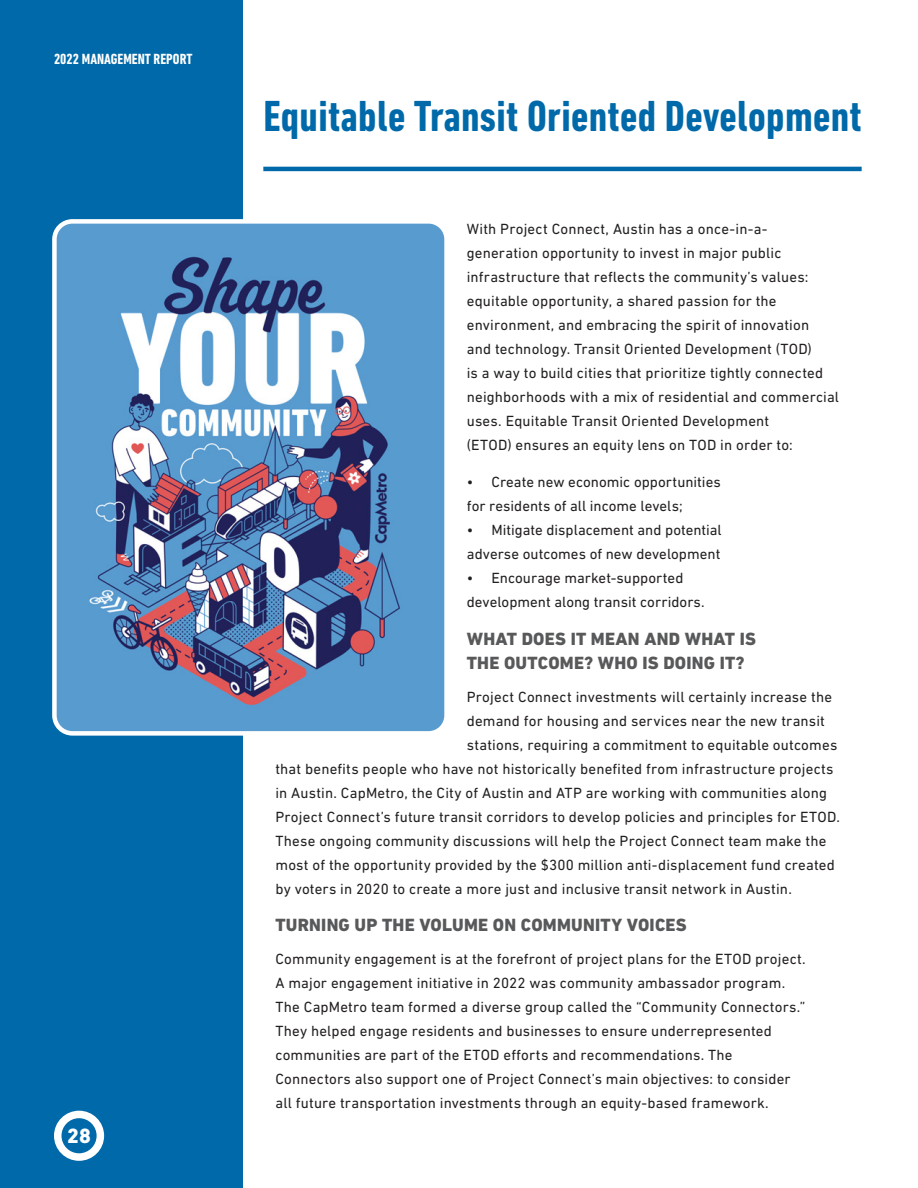
<style>
.page{position:relative;width:918px;height:1188px;background:#fff}
.page>*{position:absolute;margin:0;border:0;box-sizing:border-box;transform-origin:0 0}
.H2_blue{font:700 condensed 44.25px "DIN Next LT Pro";letter-spacing:.005em;color:#0069a9}
.t1{font:800 21px "DIN Next LT Pro";color:#fff}
.t2{font:800 18px/24px "DIN Next LT Pro";letter-spacing:.015em;color:#58595b}
.body{font:15px/24px "DIN Next LT Pro";letter-spacing:.01em;color:#231f20}
.t3{font:700 condensed 15px "DIN Next LT Pro";color:#fff}
</style>
<div class="page">
<div style="left:0;top:0;width:243px;height:1188px;background:#0069a9"></div>
<div style="left:54px;top:1111px;width:50px;height:50px;border:8px solid #fff;border-radius:50%"></div>
<hr style="left:263px;top:167px;width:599px;height:4px;background:#0069a9">
<img style="left:57px;top:224px;width:387px;height:507px">
<div style="left:52px;top:219px;width:397px;height:517px;border:4px solid #fff;border-radius:18px"></div>
<p class="t3" style="left:54px;top:51px;width:140px">2022 MANAGEMENT REPORT</p>
<h2 class="t1" style="left:67px;top:1124px;width:25px">28</h2>
<p class="H2_blue" style="left:263px;top:91px;width:600px">Equitable Transit Oriented Development</p>
<p class="body" style="left:467px;top:216px;width:374px">With Project Connect, Austin has a once-in-a&shy;generation opportunity to invest in major public infrastructure that reflects the community’s values: equitable opportunity, a shared passion for the environment, and embracing the spirit of innovation<br>and technology. Transit Oriented Development (TOD)<br>is a way to build cities that prioritize tightly connected neighborhoods with a mix of residential and commercial uses. Equitable Transit Oriented Development<br>(ETOD) ensures an equity lens on TOD in order to:</p>
<p class="body" style="left:467px;top:470px;width:255px">• Create new economic opportunities for residents of all income levels;</p>
<p class="body" style="left:467px;top:518px;width:256px">• Mitigate displacement and potential adverse outcomes of new development</p>
<p class="body" style="left:467px;top:566px;width:239px">• Encourage market-supported development along transit corridors.</p>
<h3 class="t2" style="left:467px;top:627px;width:291px">WHAT DOES IT MEAN AND WHAT IS<br>THE OUTCOME? WHO IS DOING IT?</h3>
<p class="body" style="left:467px;top:684px;width:367px">Project Connect investments will certainly increase the</p>
<p class="body" style="left:467px;top:708px;width:360px">demand for housing and services near the new transit</p>
<p class="body" style="left:467px;top:732px;width:372px">stations, requiring a commitment to equitable outcomes</p>
<p class="body" style="left:275px;top:756px;width:560px">that benefits people who have not historically benefited from infrastructure projects</p>
<p class="body" style="left:275px;top:780px;width:553px">in Austin. CapMetro, the City of Austin and ATP are working with communities along</p>
<p class="body" style="left:275px;top:804px;width:566px">Project Connect’s future transit corridors to develop policies and principles for ETOD.</p>
<p class="body" style="left:275px;top:828px;width:552px">These ongoing community discussions will help the Project Connect team make the</p>
<p class="body" style="left:275px;top:852px;width:561px">most of the opportunity provided by the $300 million anti-displacement fund created</p>
<p class="body" style="left:275px;top:876px;width:518px">by voters in 2020 to create a more just and inclusive transit network in Austin.</p>
<h3 class="t2" style="left:275px;top:913px;width:413px">TURNING UP THE VOLUME ON COMMUNITY VOICES</h3>
<p class="body" style="left:275px;top:947px;width:532px">Community engagement is at the forefront of project plans for the ETOD project.<br>A major engagement initiative in 2022 was community ambassador program.<br>The CapMetro team formed a diverse group called the “Community Connectors.” They helped engage residents and businesses to ensure underrepresented communities are part of the ETOD efforts and recommendations. The Connectors also support one of Project Connect’s main objectives: to consider all future transportation investments through an equity-based framework.</p>
</div>
